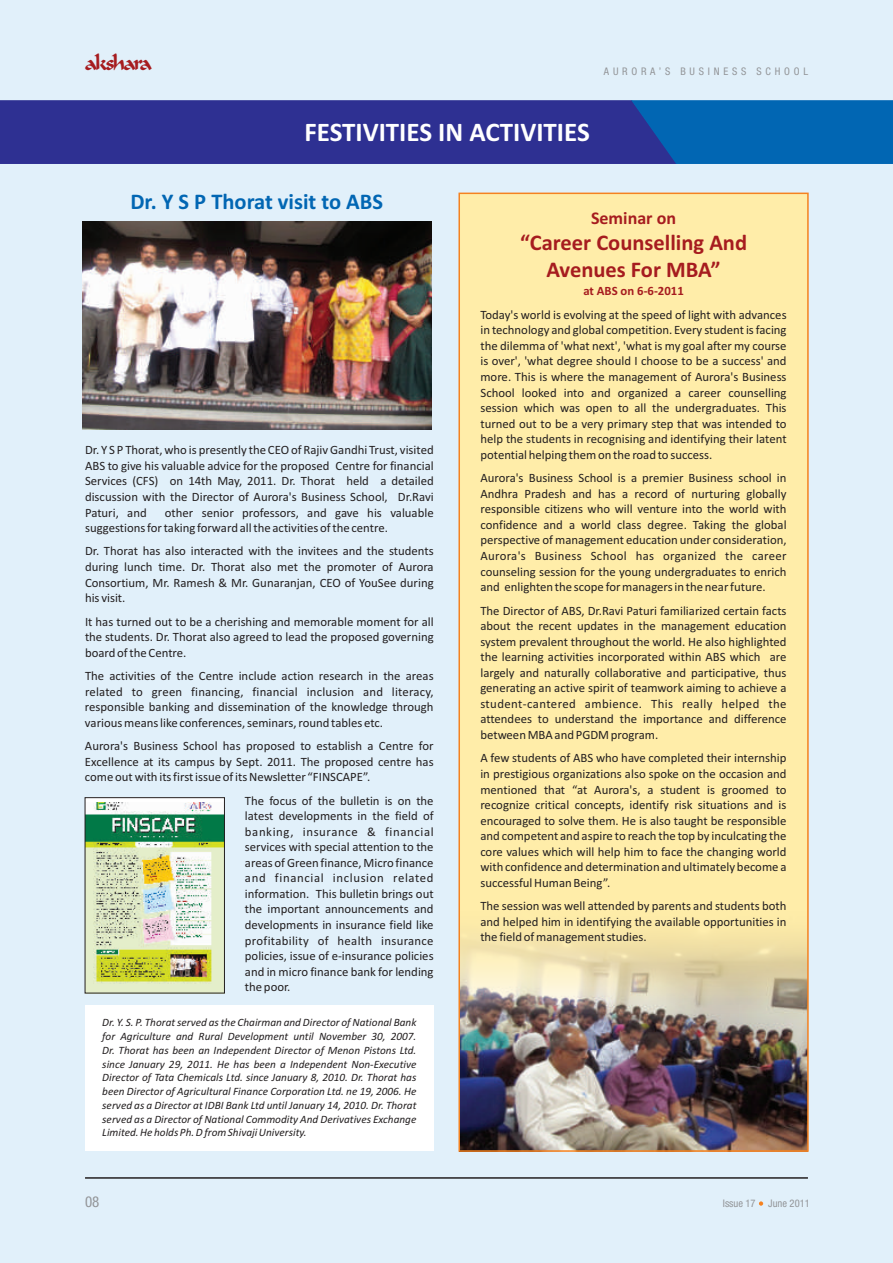
<style>
.page{position:relative;width:893px;height:1263px;background:#e1f0fa}
.page>*{position:absolute;margin:0;border:0;box-sizing:border-box;transform-origin:0 0}
.t1{font:700 27px "Calibri";color:#fff}
.t2{font:22.8px "Bodacious";letter-spacing:-.135em;color:#a61c1f}
.t3{font:700 22.5px/27.5px "Calibri";color:#a61c1f;text-align:center}
.t4{font:700 22.5px "Calibri";color:#0166b3}
.t5{font:700 18px "Calibri";color:#a61c1f}
.t6{font:condensed 15px "Helvetica 57";color:#939598}
.t7{font:12.75px/15.6px "Calibri";color:#231f20;text-align:justify}
.t8{font:700 12.75px "Calibri";color:#a61c1f}
.t9{font:italic 11.25px/13.8px "Calibri";color:#231f20;text-align:justify}
.t10{font:condensed 10.5px "Helvetica 57";letter-spacing:.36em;color:#939598}
.t11{font:condensed 10.5px "Helvetica 57";color:#939598}
</style>
<div class="page">
<svg style="left:0;top:100px;width:893px;height:64px;background:#223f9b"></svg>
<hr style="left:85px;top:1177px;width:723px;height:2px;background:#231f20">
<div style="left:85px;top:798px;width:139px;height:195px;background:#fff"></div>
<img style="left:87px;top:803px;width:136px;height:188px">
<div style="left:85px;top:797px;width:140px;height:196px;border:1px solid #231f20"></div>
<div style="left:85px;top:1005px;width:349px;height:146px;background:#fff"></div>
<div style="left:459px;top:193px;width:349px;height:958px;background:#ffeda9"></div>
<img style="left:461px;top:939px;width:345px;height:210px">
<div style="left:458px;top:193px;width:351px;height:959px;border:2px solid #f58220"></div>
<img style="left:83px;top:222px;width:349px;height:207px">
<svg style="left:759px;top:1201px;width:4px;height:5px"></svg>
<h2 class="t2" style="left:85px;top:51px;width:69px">akshara</h2>
<p class="t10" style="left:604px;top:68px;width:206px">AURORA’S BUSINESS SCHOOL</p>
<h1 class="t1" style="left:304px;top:121px;width:287px">FESTIVITIES IN ACTIVITIES</h1>
<h3 class="t4" style="left:130px;top:192px;width:254px">Dr. Y S P Thorat visit to ABS</h3>
<p class="t7" style="left:85px;top:443px;width:350px">Dr. Y S P Thorat, who is presently the CEO of Rajiv Gandhi Trust, visited ABS to give his valuable advice for the proposed Centre for financial Services (CFS) on 14th May, 2011. Dr. Thorat held a detailed discussion with the Director of Aurora's Business School, Dr.Ravi Paturi, and</p>
<p class="t7" style="left:85px;top:505px;width:350px;text-indent:80px">other senior professors, and gave his valuable suggestions for taking forward all the activities of the centre.</p>
<p class="t7" style="left:85px;top:544px;width:350px">Dr. Thorat has also interacted with the invitees and the students during lunch time. Dr. Thorat also met the promoter of Aurora Consortium, Mr. Ramesh &amp; Mr. Gunaranjan, CEO of YouSee during his visit.</p>
<p class="t7" style="left:85px;top:614px;width:350px">It has turned out to be a cherishing and memorable moment for all the students. Dr. Thorat also agreed to lead the proposed governing board of the Centre.</p>
<p class="t7" style="left:85px;top:669px;width:350px">The activities of the Centre include action research in the areas related to green financing, financial inclusion and literacy, responsible banking and dissemination of the knowledge through various means like conferences, seminars, round tables etc.</p>
<p class="t7" style="left:85px;top:739px;width:350px">Aurora's Business School has proposed to establish a Centre for Excellence at its campus by Sept. 2011. The proposed centre has come out with its first issue of its Newsletter “FINSCAPE”.</p>
<p class="t7" style="left:245px;top:793px;width:190px">The focus of the bulletin is on the latest developments in the field of banking, insurance &amp; financial services with special attention to the areas of Green finance, Micro finance and financial inclusion related information. This bulletin brings out the important announcements and developments in insurance field like profitability of health insurance policies, issue of e-insurance policies and in micro finance bank for lending the poor.</p>
<p class="t9" style="left:102px;top:1017px;width:316px">Dr. Y. S. P. Thorat served as the Chairman and Director of National Bank for Agriculture and Rural Development until November 30, 2007.<br>Dr. Thorat has been an Independent Director of Menon Pistons Ltd. since January 29, 2011. He has been a Independent Non-Executive Director of Tata Chemicals Ltd. since January 8, 2010. Dr. Thorat has been Director of Agricultural Finance Corporation Ltd. ne 19, 2006. He served as a Director at IDBI Bank Ltd until January 14, 2010. Dr. Thorat served as a Director of National Commodity And Derivatives Exchange Limited. He holds Ph. D from Shivaji University.</p>
<p class="t6" style="left:85px;top:1196px;width:16px">08</p>
<h3 class="t5" style="left:591px;top:210px;width:87px">Seminar on</h3>
<h3 class="t3" style="left:520px;top:230px;width:229px">“Career Counselling And<br>Avenues For MBA”</h3>
<p class="t8" style="left:583px;top:286px;width:102px">at ABS on 6-6-2011</p>
<p class="t7" style="left:480px;top:308px;width:308px">Today's world is evolving at the speed of light with advances in technology and global competition. Every student is facing the dilemma of 'what next', 'what is my goal after my course is over', 'what degree should I choose to be a success' and more. This is where the management of Aurora's Business School looked into and organized a career counselling session which was open to all the undergraduates. This turned out to be a very primary step that was intended to help the students in recognising and identifying their latent potential helping them on the road to success.</p>
<p class="t7" style="left:480px;top:471px;width:308px">Aurora's Business School is a premier Business school in Andhra Pradesh and has a record of nurturing globally responsible citizens who will venture into the world with confidence and a world class degree. Taking the global perspective of management education under consideration, Aurora's Business School has organized the career counseling session for the young undergraduates to enrich and enlighten the scope for managers in the near future.</p>
<p class="t7" style="left:480px;top:603px;width:308px">The Director of ABS, Dr.Ravi Paturi familiarized certain facts about the recent updates in the management education system prevalent throughout the world. He also highlighted the learning activities incorporated within ABS which are largely and naturally collaborative and participative, thus generating an active spirit of teamwork aiming to achieve a student-cantered ambience. This really helped the attendees to understand the importance and difference between MBA and PGDM program.</p>
<p class="t7" style="left:480px;top:751px;width:308px">A few students of ABS who have completed their internship in prestigious organizations also spoke on the occasion and mentioned that “at Aurora's, a student is groomed to recognize critical concepts, identify risk situations and is encouraged to solve them. He is also taught be responsible and competent and aspire to reach the top by inculcating the core values which will help him to face the changing world with confidence and determination and ultimately become a successful Human Being”.</p>
<p class="t7" style="left:480px;top:899px;width:308px">The session was well attended by parents and students both and helped him in identifying the available opportunities in the field of management studies.</p>
<p class="t11" style="left:723px;top:1199px;width:88px">Issue 17 June 2011</p>
</div>
